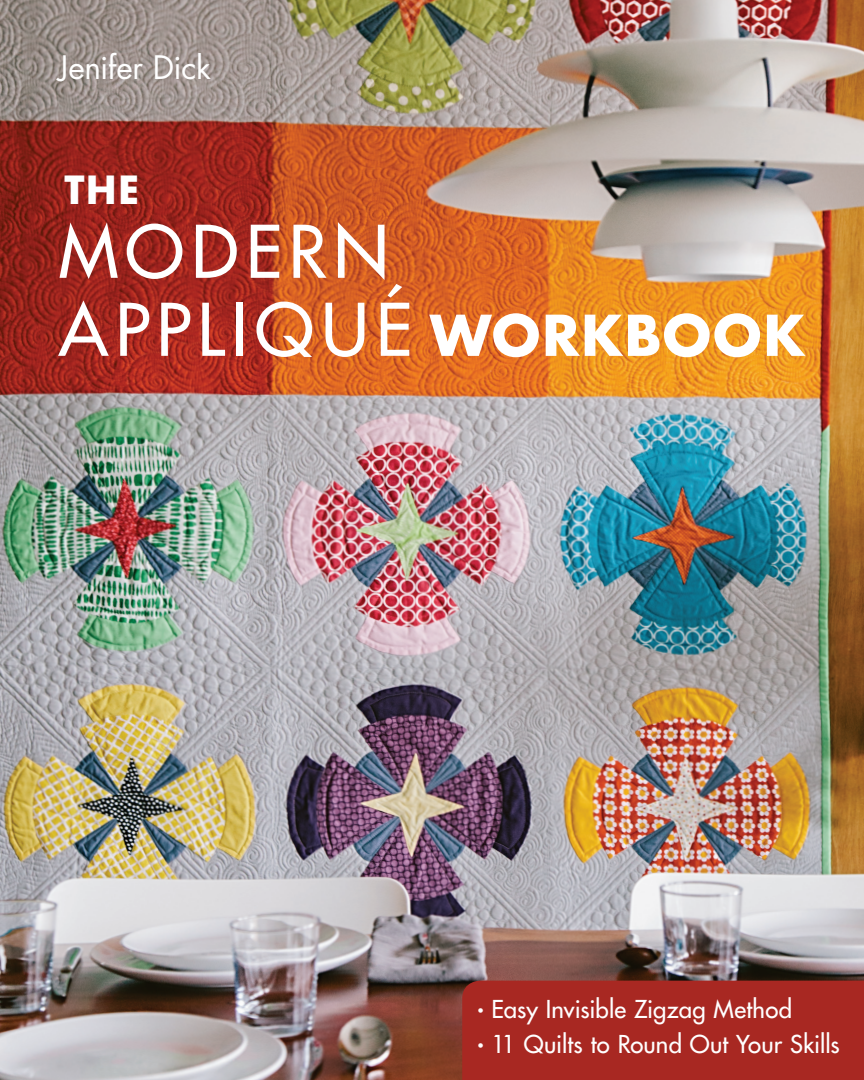
<style>
.page{position:relative;width:864px;height:1080px;background:#fff}
.page>*{position:absolute;margin:0;border:0;box-sizing:border-box;transform-origin:0 0}
.t1{font:70.5px/78px "Futura";letter-spacing:.1em;color:#fff}
.t2{font:700 54.75px "Futura";letter-spacing:.035em;color:#fff}
.t3{font:700 37.8px "Futura";color:#fff}
.t4{font:31.5px "Futura";letter-spacing:-.01em;color:#fff}
.t5{font:24px "Futura";letter-spacing:.005em;color:#fff}
.s1{font-size:12px}
</style>
<div class="page">
<img style="left:0;top:0;width:864px;height:1080px">
<div style="left:462px;top:981px;width:402px;height:99px;background:#a82822"></div>
<p class="t4" style="left:59px;top:45px;width:154px">Jenifer Dick</p>
<p class="t3" style="left:64px;top:164px;width:76px">the</p>
<p class="t1" style="left:59px;top:212px;width:355px">MODERN<br>APPLIQUÉ</p>
<p class="t2" style="left:430px;top:297px;width:376px">WORKBOOK</p>
<p class="t5" style="left:477px;top:994px;width:317px"><span class="s1">•</span> Easy Invisible Zigzag Method</p>
<p class="t5" style="left:477px;top:1028px;width:364px"><span class="s1">•</span> 11 Quilts to Round Out Your Skills</p>
</div>
